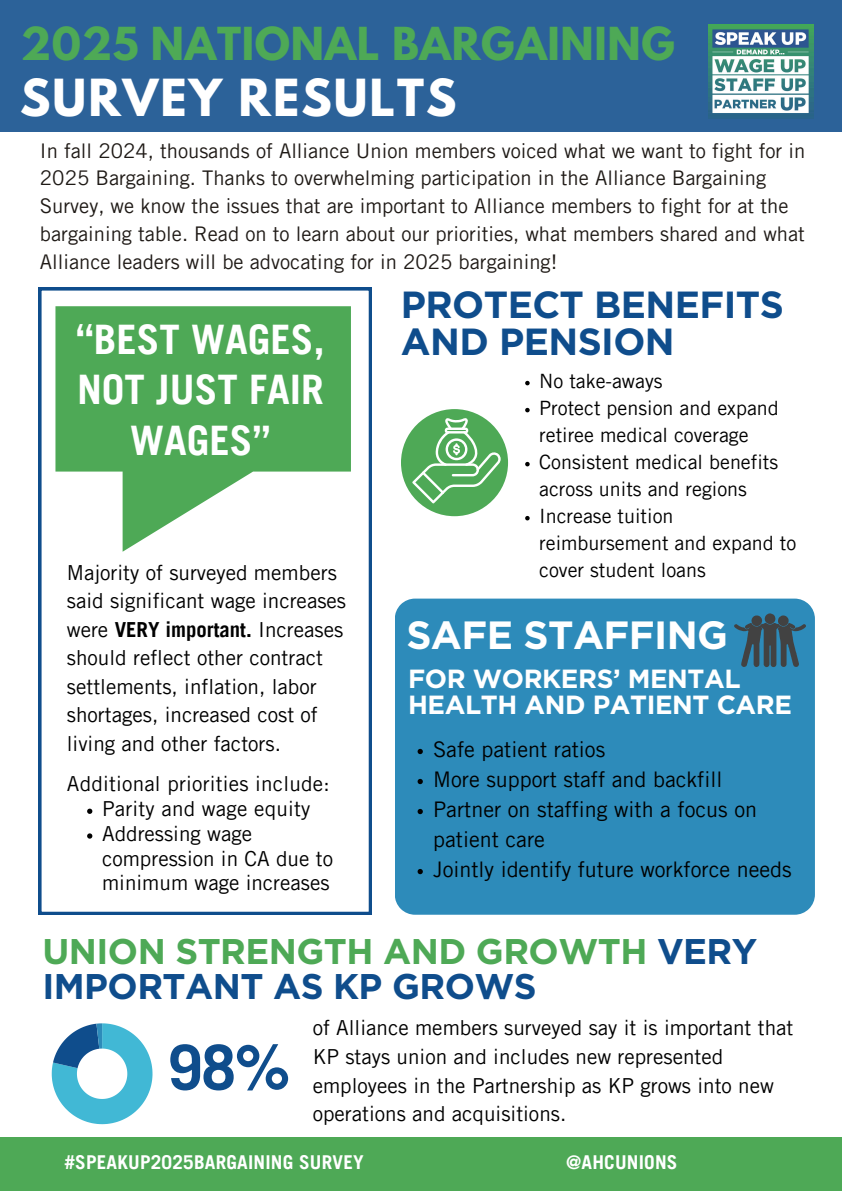
<style>
.page{position:relative;width:842px;height:1191px;background:#fff}
.page>*{position:absolute;margin:0;border:0;box-sizing:border-box;transform-origin:0 0}
.t1{font:700 62.4px "Trade Gothic LT Pro";color:#0f4d8c}
.t2{font:700 45.2px "League Spartan";letter-spacing:.045em;color:#fff}
.t3{font:700 40.7px/50.2px "Trade Gothic LT Pro";color:#fff;text-align:center}
.t4{font:700 40.2px "League Spartan";letter-spacing:.015em;color:#4ea956}
.t5{font:700 39.3px "Gotham";letter-spacing:-.015em;color:#fff}
.t6{font:700 37.7px "Gotham";letter-spacing:-.015em;color:#0f4d8c}
.t7{font:700 35.6px/35.2px "Gotham";letter-spacing:-.015em;color:#4ea956}
.t8{font:700 26.2px/25.5px "Gotham";letter-spacing:-.015em;color:#fff}
.t9{font:21.5px/30px "Trade Gothic LT Pro";color:#000}
.t10{font:20.7px/28.5px "Trade Gothic LT Pro";color:#000}
.t11{font:20.2px/27.8px "Trade Gothic LT Pro";color:#1f1a16}
.t12{font:19.7px/27px "Trade Gothic LT Pro";color:#000}
.t13{font:700 19.1px "Trade Gothic LT Pro";letter-spacing:.01em;color:#fff}
.s1{font-weight:700}
.s2{color:#0f4d8c}
</style>
<div class="page">
<div style="left:0;top:1136px;width:842px;height:54px;background:#4ea956"></div>
<div style="left:0;top:0;width:842px;height:131px;background:#2c6299"></div>
<img style="left:708px;top:25px;width:106px;height:94px">
<div style="left:401px;top:409px;width:107px;height:107px;background:#4ea956;border-radius:50%"></div>
<svg style="left:412px;top:418px;width:89px;height:85px"></svg>
<svg style="left:52px;top:1023px;width:101px;height:100px"></svg>
<svg style="left:39px;top:287px;width:333px;height:627px"></svg>
<svg style="left:55px;top:306px;width:296px;height:245px;fill:#4ea956"></svg>
<svg style="left:525px;top:381px;width:5px;height:4px"></svg>
<svg style="left:525px;top:408px;width:5px;height:4px"></svg>
<svg style="left:525px;top:462px;width:5px;height:4px"></svg>
<svg style="left:525px;top:516px;width:5px;height:4px"></svg>
<div style="left:395px;top:598px;width:419px;height:316px;background:#2d8bba"></div>
<svg style="left:418px;top:748px;width:5px;height:6px"></svg>
<svg style="left:418px;top:778px;width:5px;height:6px"></svg>
<svg style="left:418px;top:808px;width:5px;height:6px"></svg>
<svg style="left:418px;top:868px;width:5px;height:6px"></svg>
<svg style="left:734px;top:613px;width:72px;height:54px;background:#37667d"></svg>
<svg style="left:87px;top:808px;width:5px;height:5px"></svg>
<svg style="left:87px;top:833px;width:5px;height:5px"></svg>
<p class="t4" style="left:21px;top:24px;width:656px">2025 NATIONAL BARGAINING</p>
<p class="t2" style="left:20px;top:75px;width:438px">SURVEY RESULTS</p>
<h2 class="t11" style="left:40px;top:139px;width:767px">In fall 2024, thousands of Alliance Union members voiced what we want to fight for in 2025 Bargaining. Thanks to overwhelming participation in the Alliance Bargaining Survey, we know the issues that are important to Alliance members to fight for at the bargaining table. Read on to learn about our priorities, what members shared and what Alliance leaders will be advocating for in 2025 bargaining!</h2>
<h3 class="t6" style="left:401px;top:281px;width:384px">PROTECT BENEFITS</h3>
<p class="t3" style="left:76px;top:320px;width:251px">“BEST WAGES,</p>
<h3 class="t6" style="left:401px;top:319px;width:275px">AND PENSION</h3>
<p class="t3" style="left:77px;top:370px;width:248px">NOT JUST FAIR<br>WAGES”</p>
<h6 class="t12" style="left:539px;top:369px;width:125px">No take-aways</h6>
<h2 class="t12" style="left:539px;top:396px;width:241px">Protect pension and expand retiree medical coverage</h2>
<h6 class="t12" style="left:539px;top:450px;width:240px">Consistent medical benefits across units and regions</h6>
<h6 class="t12" style="left:539px;top:504px;width:259px">Increase tuition reimbursement and expand to cover student loans</h6>
<p class="t10" style="left:67px;top:560px;width:281px">Majority of surveyed members said significant wage increases were <span class="s1">VERY important.</span> Increases should reflect other contract settlements, inflation, labor shortages, increased cost of living and other factors.</p>
<p class="t5" style="left:406px;top:611px;width:323px">SAFE STAFFING</p>
<p class="t8" style="left:408px;top:666px;width:386px">FOR WORKERS’ MENTAL<br>HEALTH AND PATIENT CARE</p>
<h3 class="t9" style="left:433px;top:737px;width:174px">Safe patient ratios</h3>
<p class="t9" style="left:433px;top:767px;width:291px">More support staff and backfill</p>
<p class="t9" style="left:433px;top:797px;width:325px">Partner on staffing with a focus on patient care</p>
<p class="t9" style="left:433px;top:857px;width:360px">Jointly identify future workforce needs</p>
<h3 class="t10" style="left:67px;top:772px;width:264px">Additional priorities include:</h3>
<h5 class="t10" style="left:102px;top:797px;width:210px">Parity and wage equity</h5>
<h4 class="t10" style="left:102px;top:823px;width:232px;line-height:24.8px">Addressing wage compression in CA due to minimum wage increases</h4>
<p class="t7" style="left:42px;top:933px;width:716px">UNION STRENGTH AND GROWTH <span class="s2">VERY<br>IMPORTANT AS KP GROWS</span></p>
<p class="t10" style="left:313px;top:1016px;width:482px">of Alliance members surveyed say it is important that KP stays union and includes new represented employees in the Partnership as KP grows into new operations and acquisitions.</p>
<p class="t13" style="left:64px;top:1154px;width:301px">#SPEAKUP2025BARGAINING SURVEY</p>
<p class="t1" style="left:168px;top:1044px;width:124px">98%</p>
<p class="t13" style="left:566px;top:1154px;width:113px">@AHCUNIONS</p>
</div>
